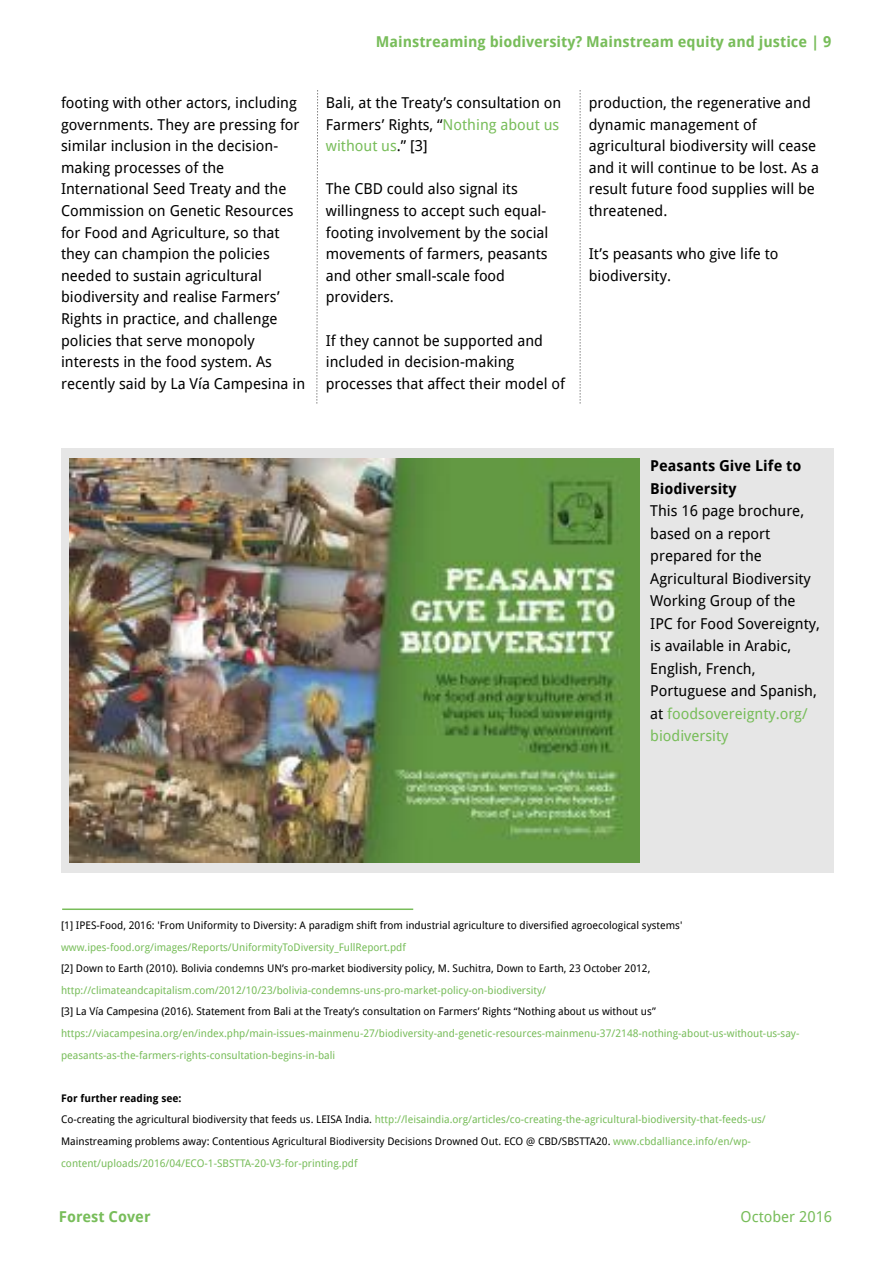
<style>
.page{position:relative;width:893px;height:1263px;background:#fff}
.page>*{position:absolute;margin:0;border:0;box-sizing:border-box;transform-origin:0 0}
.t1{font:15px/21.6px "Droid Sans";color:#000}
.t2{font:700 15px "Droid Sans";color:#78bd5a}
.t3{font:700 15px/22.5px "Droid Sans";color:#000}
.t4{font:15px "Droid Sans";color:#78bd5a}
.t5{font:10.5px/21.6px "Droid Sans";color:#78bd5a}
.t6{font:10.5px "Droid Sans";color:#000}
.s1{color:#78bd5a}
.s2{font-weight:700;color:#000}
.s3{color:#000}
</style>
<div class="page">
<div style="left:61px;top:448px;width:773px;height:425px;background:#e6e6e6"></div>
<hr style="left:62px;top:908px;width:351px;height:2px;background:#78bd5a">
<svg style="left:316px;top:90px;width:2px;height:314px"></svg>
<svg style="left:580px;top:90px;width:1px;height:314px"></svg>
<img style="left:69px;top:459px;width:570px;height:403px">
<p class="t2" style="left:376px;top:33px;width:457px">Mainstreaming biodiversity? Mainstream equity and justice | 9</p>
<p class="t1" style="left:61px;top:92px;width:246px">footing with other actors, including governments. They are pressing for similar inclusion in the decision&shy;making processes of the<br>International Seed Treaty and the<br>Commission on Genetic Resources for Food and Agriculture, so that they can champion the policies needed to sustain agricultural biodiversity and realise Farmers’<br>Rights in practice, and challenge policies that serve monopoly interests in the food system. As recently said by La Vía Campesina in</p>
<p class="t1" style="left:326px;top:92px;width:237px">Bali, at the Treaty’s consultation on<br>Farmers’ Rights, “<span class="s1">Nothing about us without us</span>.” [3]</p>
<p class="t1" style="left:326px;top:178px;width:224px">The CBD could also signal its willingness to accept such equal&shy;footing involvement by the social movements of farmers, peasants and other small-scale food providers.</p>
<p class="t1" style="left:326px;top:330px;width:241px">If they cannot be supported and included in decision-making processes that affect their model of</p>
<p class="t1" style="left:589px;top:92px;width:232px">production, the regenerative and dynamic management of agricultural biodiversity will cease and it will continue to be lost. As a result future food supplies will be threatened.</p>
<p class="t1" style="left:589px;top:243px;width:191px">It’s peasants who give life to biodiversity.</p>
<p class="t3" style="left:650px;top:455px;width:153px">Peasants Give Life to<br>Biodiversity</p>
<p class="t1" style="left:650px;top:500px;width:171px;line-height:22.5px">This 16 page brochure, based on a report prepared for the<br>Agricultural Biodiversity<br>Working Group of the<br>IPC for Food Sovereignty, is available in Arabic,<br>English, French,<br>Portuguese and Spanish, at <span class="s1">foodsovereignty.org/ biodiversity</span></p>
<p class="t6" style="left:61px;top:919px;width:623px">[1] IPES-Food, 2016: 'From Uniformity to Diversity: A paradigm shift from industrial agriculture to diversified agroecological systems'</p>
<p class="t5" style="left:61px;top:936px;width:346px">www.ipes-food.org/images/Reports/UniformityToDiversity_FullReport.pdf</p>
<p class="t6" style="left:61px;top:962px;width:591px">[2] Down to Earth (2010). Bolivia condemns UN’s pro-market biodiversity policy, M. Suchitra, Down to Earth, 23 October 2012,</p>
<p class="t5" style="left:61px;top:979px;width:487px">http://climateandcapitalism.com/2012/10/23/bolivia-condemns-uns-pro-market-policy-on-biodiversity/</p>
<p class="t6" style="left:61px;top:1005px;width:596px">[3] La Vía Campesina (2016). Statement from Bali at the Treaty’s consultation on Farmers’ Rights “Nothing about us without us”</p>
<p class="t5" style="left:61px;top:1022px;width:740px">https://viacampesina.org/en/index.php/main-issues-mainmenu-27/biodiversity-and-genetic-resources-mainmenu-37/2148-nothing-about-us-without-us-say&shy;peasants-as-the-farmers-rights-consultation-begins-in-bali</p>
<p class="t5" style="left:61px;top:1087px;width:706px"><span class="s2">For further reading see:<br></span><span class="s3">Co-creating the agricultural biodiversity that feeds us. LEISA India.</span> http://leisaindia.org/articles/co-creating-the-agricultural-biodiversity-that-feeds-us/ <span class="s3">Mainstreaming problems away: Contentious Agricultural Biodiversity Decisions Drowned Out. ECO @ CBD/SBSTTA20.</span> www.cbdalliance.info/en/wp&shy;content/uploads/2016/04/ECO-1-SBSTTA-20-V3-for-printing.pdf</p>
<p class="t2" style="left:59px;top:1208px;width:93px">Forest Cover</p>
<p class="t4" style="left:741px;top:1208px;width:93px">October 2016</p>
</div>
